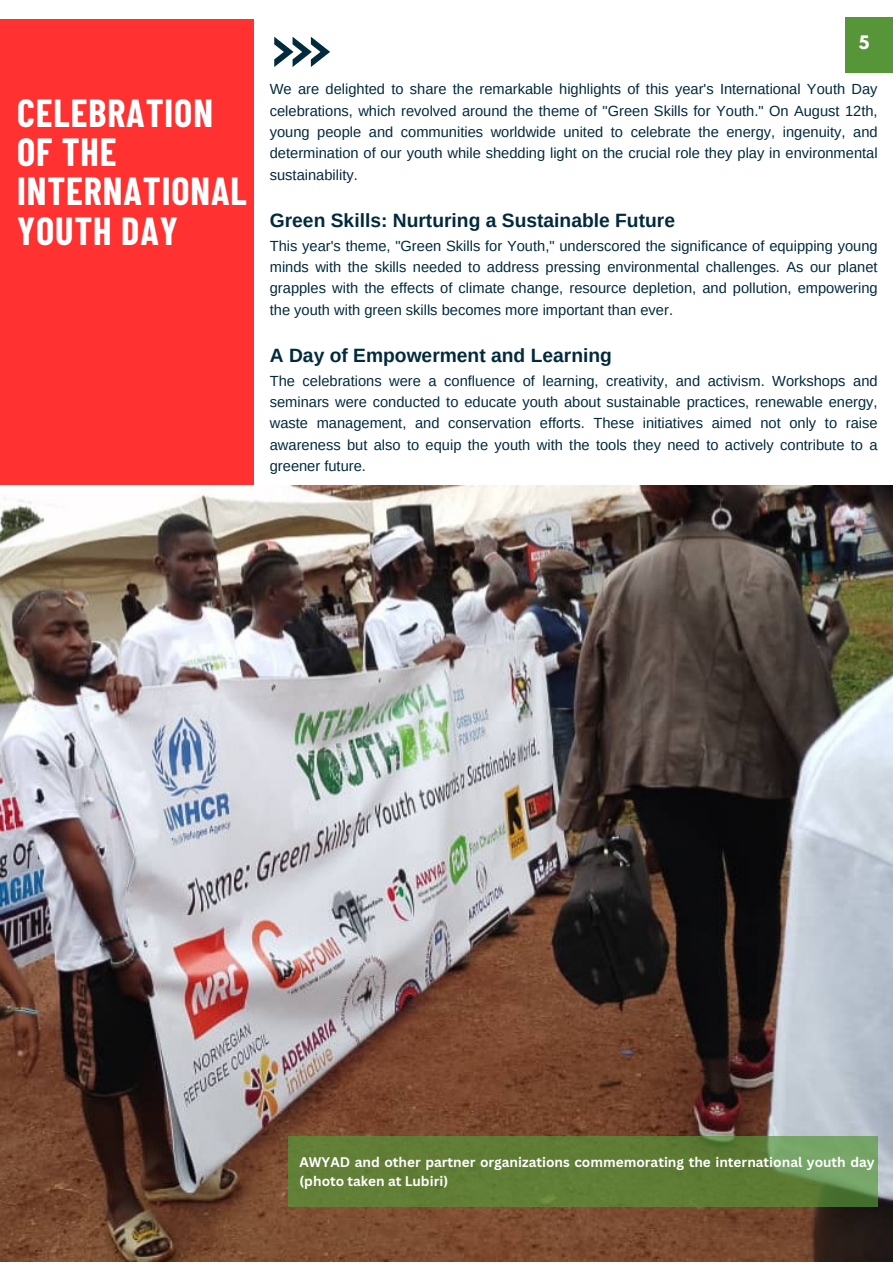
<style>
.page{position:relative;width:893px;height:1264px;background:#fff}
.page>*{position:absolute;margin:0;border:0;box-sizing:border-box;transform-origin:0 0}
.t1{font:700 38.25px/39.3px "Barlow Condensed";letter-spacing:.025em;color:#fff}
.t2{font:700 19.2px "Arimo";color:#022a3d}
.t3{font:700 16.5px "League Spartan";color:#fff}
.t4{font:14.7px/21.3px "Arimo";color:#022a3d;text-align:justify}
.t5{font:700 13.65px/18.9px "Canva Sans";color:#fff}
</style>
<div class="page">
<div style="left:0;top:20px;width:253px;height:466px;background:#ff3131"></div>
<svg style="left:274px;top:37px;width:56px;height:30px"></svg>
<img style="left:0;top:486px;width:892px;height:775px">
<div style="left:845px;top:17px;width:47px;height:55px;background:#569639"></div>
<svg style="left:288px;top:1136px;width:589px;height:70px;background:#61813b"></svg>
<p class="t1" style="left:17px;top:92px;width:231px">CELEBRATION<br>OF THE<br>INTERNATIONAL<br>YOUTH DAY</p>
<p class="t3" style="left:858px;top:34px;width:12px">5</p>
<p class="t4" style="left:270px;top:79px;width:609px">We are delighted to share the remarkable highlights of this year's International Youth Day celebrations, which revolved around the theme of "Green Skills for Youth." On August 12th, young people and communities worldwide united to celebrate the energy, ingenuity, and determination of our youth while shedding light on the crucial role they play in environmental sustainability.</p>
<p class="t2" style="left:270px;top:210px;width:407px">Green Skills: Nurturing a Sustainable Future</p>
<p class="t4" style="left:270px;top:235px;width:609px">This year's theme, "Green Skills for Youth," underscored the significance of equipping young minds with the skills needed to address pressing environmental challenges. As our planet grapples with the effects of climate change, resource depletion, and pollution, empowering the youth with green skills becomes more important than ever.</p>
<p class="t2" style="left:270px;top:344px;width:343px">A Day of Empowerment and Learning</p>
<p class="t4" style="left:270px;top:370px;width:609px">The celebrations were a confluence of learning, creativity, and activism. Workshops and seminars were conducted to educate youth about sustainable practices, renewable energy, waste management, and conservation efforts. These initiatives aimed not only to raise awareness but also to equip the youth with the tools they need to actively contribute to a greener future.</p>
<p class="t5" style="left:299px;top:1152px;width:576px">AWYAD and other partner organizations commemorating the international youth day (photo taken at Lubiri)</p>
</div>
